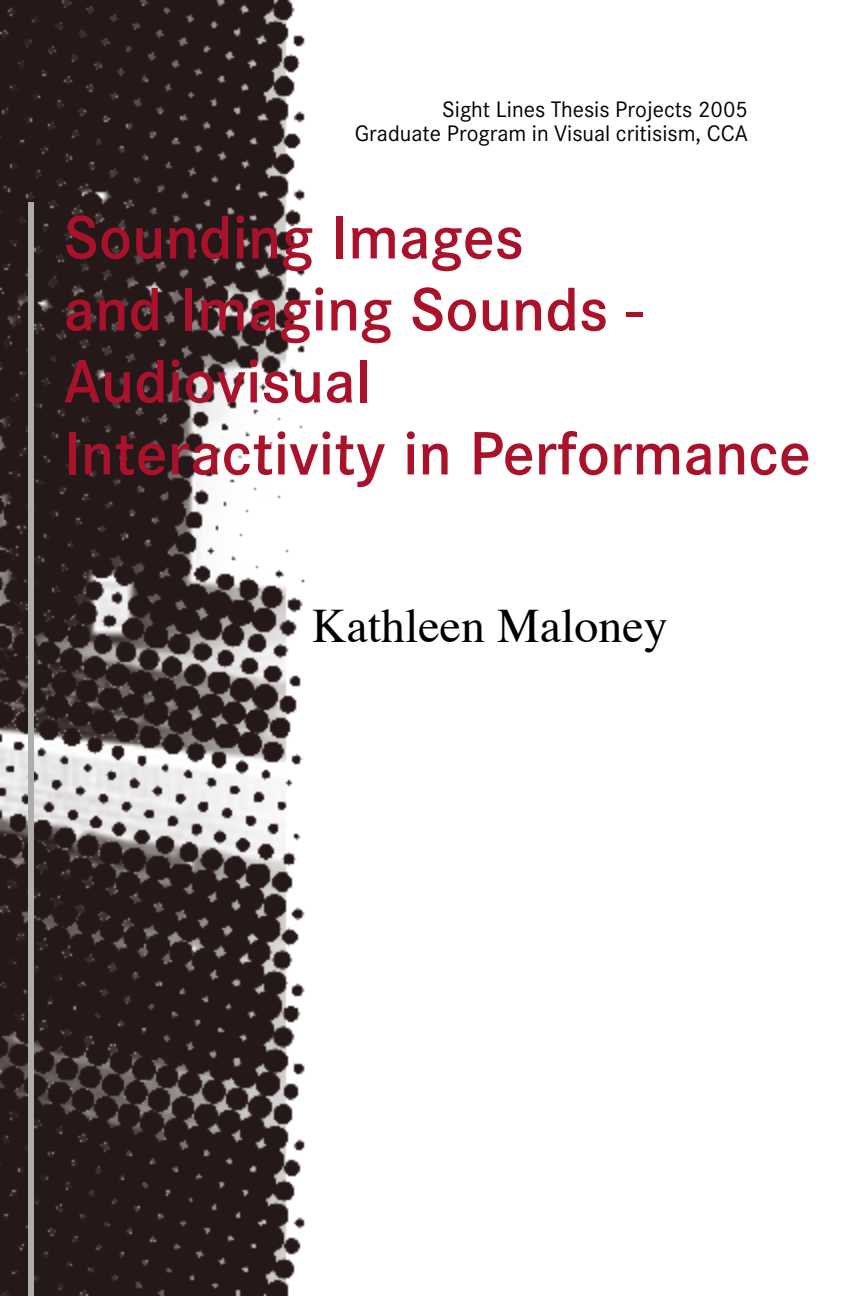
<style>
.page{position:relative;width:864px;height:1296px;background:#fff}
.page>*{position:absolute;margin:0;border:0;box-sizing:border-box;transform-origin:0 0}
.t1{font:500 60px/72px "Corporate SBQ";color:#a9122a}
.t2{font:48px "Times";color:#000}
.t3{font:22px/24px "Corporate SBQ";color:#000;text-align:right}
</style>
<div class="page">
<img style="left:0;top:0;width:305px;height:1296px">
<div style="left:28px;top:202px;width:6px;height:1094px;background:#adadad"></div>
<p class="t3" style="left:355px;top:98px;width:395px">Sight Lines Thesis Projects 2005<br>Graduate Program in Visual critisism, CCA</p>
<p class="t1" style="left:64px;top:202px;width:749px">Sounding Images<br>and Imaging Sounds -<br>Audiovisual<br>Interactivity in Performance</p>
<p class="t2" style="left:312px;top:581px;width:357px">Kathleen Maloney</p>
</div>
